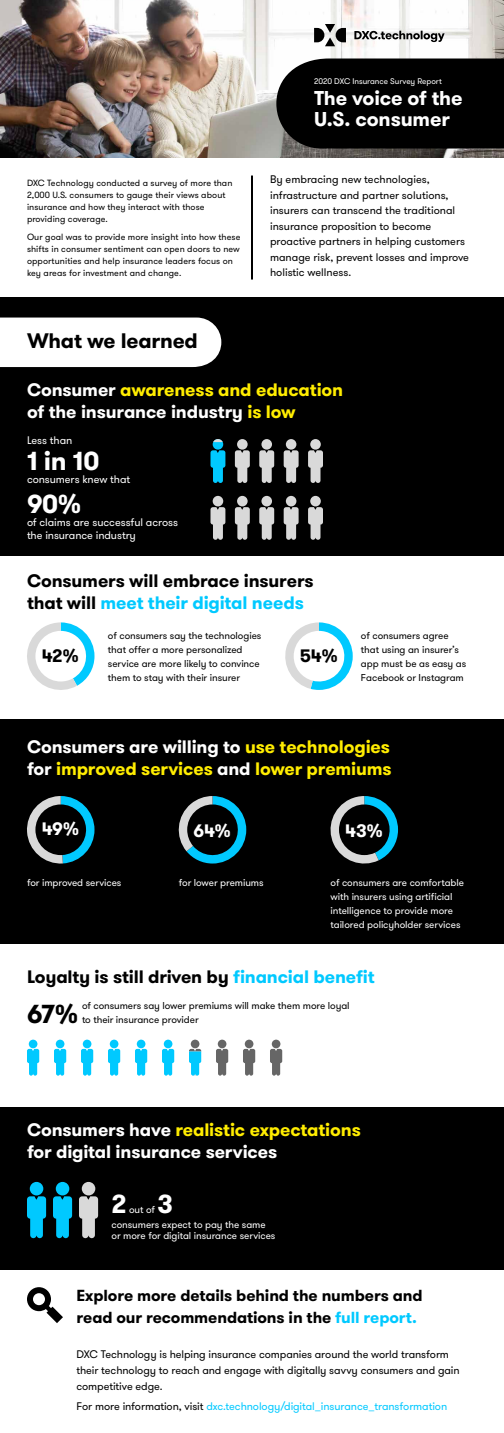
<style>
.page{position:relative;width:504px;height:1433px;background:#fff}
.page>*{position:absolute;margin:0;border:0;box-sizing:border-box;transform-origin:0 0}
.t1{font:700 26px "GT Walsheim Pro";color:#fff}
.t2{font:700 26px "GT Walsheim Pro";color:#000}
.t3{font:700 21px "GT Walsheim Pro";letter-spacing:-.01em;color:#000}
.t4{font:700 20px/20.9px "GT Walsheim Pro";letter-spacing:-.01em;color:#fff}
.t5{font:700 18px/22px "GT Walsheim Pro";letter-spacing:-.01em;color:#fff}
.t6{font:700 18px/22px "GT Walsheim Pro";letter-spacing:-.01em;color:#000}
.t7{font:700 18px/22px "GT Walsheim Pro";letter-spacing:-.01em;color:#ffed00}
.t8{font:700 16px/22px "GT Walsheim Pro";letter-spacing:-.005em;color:#000}
.t9{font:11px/15.5px "GT Walsheim Pro";color:#000}
.t10{font:11px/13px "GT Walsheim Pro";letter-spacing:-.005em;color:#fff}
.t11{font:11px "GT Walsheim Pro";letter-spacing:-.01em;color:#00c9ff}
.t12{font:10px/14px "GT Walsheim Pro";letter-spacing:-.005em;color:#000}
.t13{font:10px/14px "GT Walsheim Pro";letter-spacing:-.01em;color:#fff}
.t14{font:9px/12px "GT Walsheim Pro";letter-spacing:.01em;color:#000}
.t15{font:8.2px "GT Walsheim Pro";letter-spacing:-.005em;color:#fff}
.s1{color:#ffed00}
.s2{color:#00c9ff}
.s3{color:#fff}
.s4{color:#000}
</style>
<div class="page">
<div style="left:0;top:297px;width:504px;height:972px;background:#000"></div>
<div style="left:0;top:945px;width:504px;height:162px;background:#fff"></div>
<img style="left:0;top:0;width:504px;height:158px">
<svg style="left:314px;top:24px;width:131px;height:22px"></svg>
<div style="left:276px;top:58px;width:228px;height:90px;background:#000"></div>
<hr style="left:251px;top:176px;width:2px;height:104px;background:#000">
<div style="left:0;top:318px;width:221px;height:49px;background:#fff"></div>
<div style="left:213px;top:496px;width:10px;height:10px;background:#d9d9d9;border-radius:50%"></div>
<svg style="left:211px;top:507px;width:14px;height:33px"></svg>
<div style="left:237px;top:496px;width:11px;height:10px;background:#d9d9d9;border-radius:50%"></div>
<svg style="left:235px;top:507px;width:15px;height:33px"></svg>
<div style="left:261px;top:496px;width:11px;height:10px;background:#d9d9d9;border-radius:50%"></div>
<svg style="left:259px;top:507px;width:15px;height:33px"></svg>
<div style="left:286px;top:496px;width:10px;height:10px;background:#d9d9d9;border-radius:50%"></div>
<svg style="left:284px;top:507px;width:15px;height:33px"></svg>
<div style="left:310px;top:496px;width:11px;height:10px;background:#d9d9d9;border-radius:50%"></div>
<svg style="left:308px;top:507px;width:15px;height:33px"></svg>
<svg style="left:27px;top:796px;width:67px;height:68px"></svg>
<svg style="left:178px;top:796px;width:68px;height:67px"></svg>
<svg style="left:330px;top:796px;width:68px;height:68px"></svg>
<div style="left:30px;top:1182px;width:13px;height:13px;background:#00c9ff;border-radius:50%"></div>
<svg style="left:27px;top:1196px;width:19px;height:42px"></svg>
<div style="left:56px;top:1182px;width:13px;height:13px;background:#00c9ff;border-radius:50%"></div>
<svg style="left:53px;top:1196px;width:19px;height:42px"></svg>
<div style="left:82px;top:1182px;width:13px;height:13px;background:#d9d9d9;border-radius:50%"></div>
<svg style="left:79px;top:1196px;width:19px;height:42px"></svg>
<svg style="left:27px;top:1287px;width:36px;height:36px"></svg>
<div style="left:237px;top:439px;width:11px;height:11px;background:#d9d9d9;border-radius:50%"></div>
<svg style="left:235px;top:450px;width:15px;height:33px"></svg>
<div style="left:261px;top:439px;width:11px;height:11px;background:#d9d9d9;border-radius:50%"></div>
<svg style="left:259px;top:450px;width:15px;height:33px"></svg>
<div style="left:286px;top:439px;width:10px;height:11px;background:#d9d9d9;border-radius:50%"></div>
<svg style="left:284px;top:450px;width:15px;height:33px"></svg>
<div style="left:310px;top:439px;width:11px;height:11px;background:#d9d9d9;border-radius:50%"></div>
<svg style="left:308px;top:450px;width:15px;height:33px"></svg>
<svg style="left:213px;top:439px;width:10px;height:11px"></svg>
<svg style="left:211px;top:450px;width:14px;height:33px"></svg>
<svg style="left:213px;top:439px;width:10px;height:3px"></svg>
<div style="left:0;top:556px;width:504px;height:162px;background:#fff"></div>
<svg style="left:27px;top:622px;width:68px;height:68px"></svg>
<svg style="left:285px;top:622px;width:68px;height:68px"></svg>
<div style="left:29px;top:1039px;width:8px;height:9px;background:#00c9ff;border-radius:50%"></div>
<svg style="left:27px;top:1049px;width:12px;height:27px"></svg>
<div style="left:56px;top:1039px;width:8px;height:9px;background:#00c9ff;border-radius:50%"></div>
<svg style="left:54px;top:1049px;width:12px;height:27px"></svg>
<div style="left:83px;top:1039px;width:8px;height:9px;background:#00c9ff;border-radius:50%"></div>
<svg style="left:81px;top:1049px;width:12px;height:27px"></svg>
<div style="left:110px;top:1039px;width:8px;height:9px;background:#00c9ff;border-radius:50%"></div>
<svg style="left:108px;top:1049px;width:12px;height:27px"></svg>
<div style="left:137px;top:1039px;width:8px;height:9px;background:#00c9ff;border-radius:50%"></div>
<svg style="left:135px;top:1049px;width:12px;height:27px"></svg>
<div style="left:164px;top:1039px;width:8px;height:9px;background:#00c9ff;border-radius:50%"></div>
<svg style="left:162px;top:1049px;width:12px;height:27px"></svg>
<div style="left:218px;top:1039px;width:8px;height:9px;background:#666;border-radius:50%"></div>
<svg style="left:216px;top:1049px;width:12px;height:27px"></svg>
<div style="left:245px;top:1039px;width:8px;height:9px;background:#666;border-radius:50%"></div>
<svg style="left:243px;top:1049px;width:12px;height:27px"></svg>
<div style="left:272px;top:1039px;width:8px;height:9px;background:#666;border-radius:50%"></div>
<svg style="left:270px;top:1049px;width:12px;height:27px"></svg>
<div style="left:191px;top:1039px;width:8px;height:9px;background:#666;border-radius:50%"></div>
<svg style="left:189px;top:1049px;width:12px;height:27px"></svg>
<p class="t14" style="left:27px;top:177px;width:207px">DXC Technology conducted a survey of more than 2,000 U.S. consumers to gauge their views about insurance and how they interact with those providing coverage.</p>
<p class="t14" style="left:27px;top:231px;width:215px">Our goal was to provide more insight into how these shifts in consumer sentiment can open doors to new opportunities and help insurance leaders focus on key areas for investment and change.</p>
<h2 class="t3" style="left:27px;top:327px;width:172px">What we learned</h2>
<p class="t15" style="left:314px;top:76px;width:129px">2020 DXC Insurance Survey Report</p>
<h3 class="t4" style="left:314px;top:88px;width:150px">The voice of the<br>U.S. consumer</h3>
<p class="t9" style="left:270px;top:172px;width:200px">By embracing new technologies, infrastructure and partner solutions, insurers can transcend the traditional insurance proposition to become proactive partners in helping customers manage risk, prevent losses and improve holistic wellness.</p>
<h3 class="t5" style="left:27px;top:379px;width:318px">Consumer <span class="s1">awareness and education </span>of the insurance industry <span class="s1">is low</span></h3>
<p class="t10" style="left:27px;top:434px;width:47px">Less than</p>
<h1 class="t1" style="left:27px;top:444px;width:74px">1 in 10</h1>
<p class="t10" style="left:27px;top:473px;width:105px">consumers knew that</p>
<h1 class="t1" style="left:27px;top:487px;width:57px">90%</h1>
<p class="t10" style="left:27px;top:516px;width:153px">of claims are successful across the insurance industry</p>
<h3 class="t6" style="left:27px;top:570px;width:288px">Consumers will embrace insurers that will <span class="s2">meet their digital needs</span></h3>
<p class="t12" style="left:108px;top:628px;width:155px">of consumers say the technologies that offer a more personalized service are more likely to convince them to stay with their insurer</p>
<p class="t12" style="left:361px;top:628px;width:107px">of consumers agree that using an insurer’s app must be as easy as<br>Facebook or Instagram</p>
<h3 class="t6" style="left:42px;top:645px;width:39px">42%</h3>
<h3 class="t6" style="left:300px;top:645px;width:40px">54%</h3>
<h3 class="t7" style="left:27px;top:736px;width:366px"><span class="s3">Consumers are willing to</span> use technologies <span class="s3">for</span> improved services <span class="s3">and</span> lower premiums</h3>
<h3 class="t5" style="left:42px;top:817px;width:40px">49%</h3>
<h3 class="t5" style="left:194px;top:820px;width:39px">64%</h3>
<h3 class="t5" style="left:345px;top:820px;width:40px">43%</h3>
<p class="t13" style="left:27px;top:876px;width:96px">for improved services</p>
<p class="t13" style="left:179px;top:876px;width:86px">for lower premiums</p>
<p class="t13" style="left:331px;top:876px;width:135px">of consumers are comfortable with insurers using artificial intelligence to provide more tailored policyholder services</p>
<h3 class="t6" style="left:27px;top:966px;width:349px">Loyalty is still driven by <span class="s2">financial benefit</span></h3>
<h1 class="t2" style="left:27px;top:997px;width:54px">67%</h1>
<p class="t12" style="left:82px;top:998px;width:269px">of consumers say lower premiums will make them more loyal to their insurance provider</p>
<h3 class="t5" style="left:27px;top:1119px;width:335px">Consumers have <span class="s1">realistic expectations </span>for digital insurance services</h3>
<h1 class="t1" style="left:112px;top:1187px;width:17px">2</h1>
<p class="t13" style="left:129px;top:1202px;width:27px">out of</p>
<h1 class="t1" style="left:157px;top:1187px;width:17px">3</h1>
<p class="t13" style="left:112px;top:1219px;width:165px;line-height:11px">consumers expect to pay the same or more for digital insurance services</p>
<h3 class="t8" style="left:76px;top:1284px;width:348px">Explore more details behind the numbers and read our recommendations in the <span class="s2">full report.</span></h3>
<p class="t9" style="left:76px;top:1346px;width:385px;line-height:16px">DXC Technology is helping insurance companies around the world transform their technology to reach and engage with digitally savvy consumers and gain competitive edge.</p>
<p class="t11" style="left:76px;top:1399px;width:372px"><span class="s4">For more information, visit</span> dxc.technology/digital_insurance_transformation</p>
</div>
